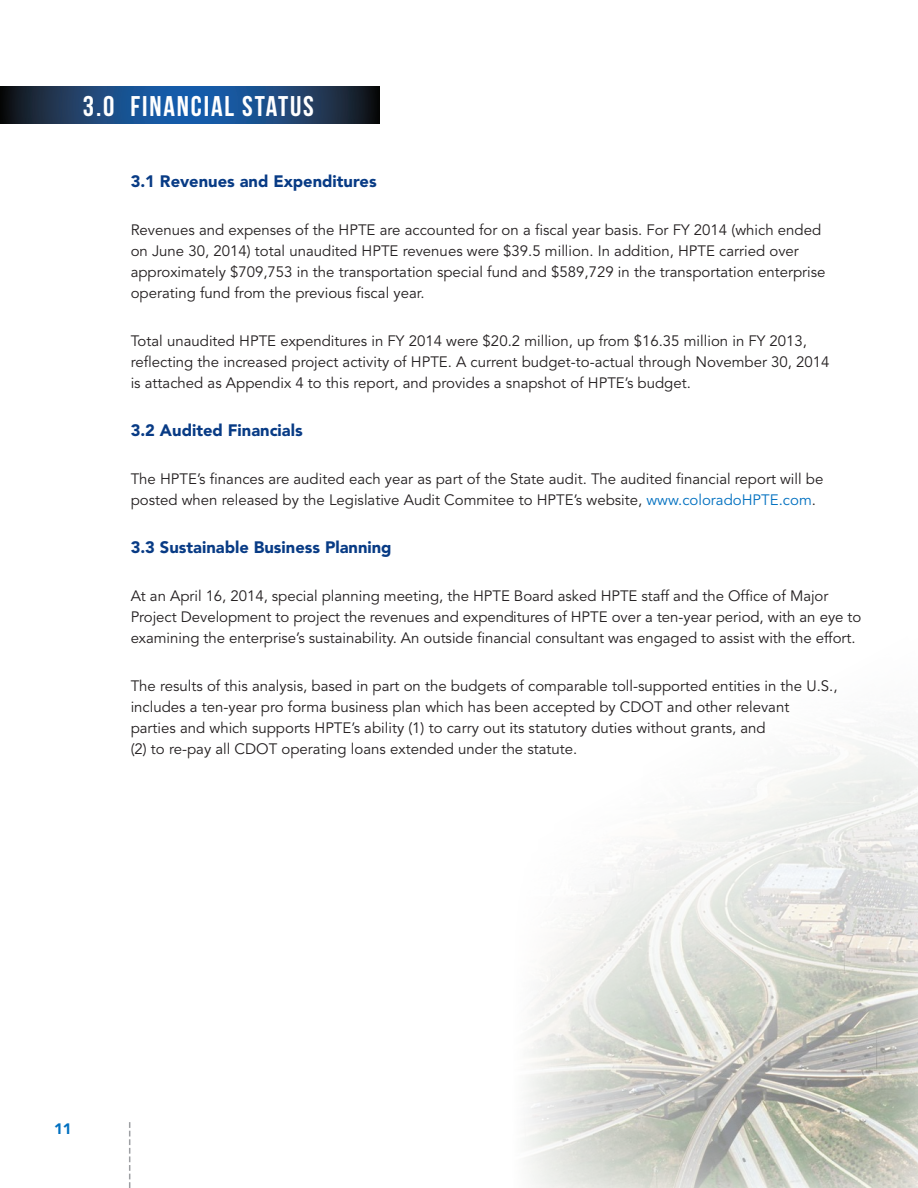
<style>
.page{position:relative;width:918px;height:1188px;background:#fff}
.page>*{position:absolute;margin:0;border:0;box-sizing:border-box;transform-origin:0 0}
.Main_Text{font:28.5px "Bebas Neue";letter-spacing:.065em;color:#fff}
.Main_Text-2{font:900 16.5px "Avenir";color:#083b85}
.Main_Text-3{font:15px/21px "Avenir";color:#231f20}
.t1{font:900 15px "Avenir";color:#0070c0}
.s1{color:#0070c0}
</style>
<div class="page">
<svg style="left:129px;top:1122px;width:1px;height:66px"></svg>
<svg style="left:0;top:86px;width:379px;height:37px;background:#1a416f"></svg>
<img style="left:526px;top:726px;width:392px;height:462px">
<p class="Main_Text" style="left:83px;top:91px;width:233px">3.0 FINANCIAL STATUS</p>
<p class="Main_Text-2" style="left:131px;top:172px;width:247px">3.1 Revenues and Expenditures</p>
<p class="Main_Text-3" style="left:131px;top:220px;width:696px">Revenues and expenses of the HPTE are accounted for on a fiscal year basis. For FY 2014 (which ended on June 30, 2014) total unaudited HPTE revenues were $39.5 million. In addition, HPTE carried over approximately $709,753 in the transportation special fund and $589,729 in the transportation enterprise operating fund from the previous fiscal year.</p>
<p class="Main_Text-3" style="left:131px;top:331px;width:700px">Total unaudited HPTE expenditures in FY 2014 were $20.2 million, up from $16.35 million in FY 2013, reflecting the increased project activity of HPTE. A current budget-to-actual through November 30, 2014 is attached as Appendix 4 to this report, and provides a snapshot of HPTE’s budget.</p>
<p class="Main_Text-2" style="left:131px;top:421px;width:174px">3.2 Audited Financials</p>
<p class="Main_Text-3" style="left:131px;top:469px;width:694px">The HPTE’s finances are audited each year as part of the State audit. The audited financial report will be posted when released by the Legislative Audit Commitee to HPTE’s website, <span class="s1">www.coloradoHPTE.com</span>.</p>
<p class="Main_Text-2" style="left:131px;top:538px;width:262px">3.3 Sustainable Business Planning</p>
<p class="Main_Text-3" style="left:131px;top:586px;width:732px">At an April 16, 2014, special planning meeting, the HPTE Board asked HPTE staff and the Office of Major<br>Project Development to project the revenues and expenditures of HPTE over a ten-year period, with an eye to examining the enterprise’s sustainability. An outside financial consultant was engaged to assist with the effort.</p>
<p class="Main_Text-3" style="left:131px;top:676px;width:708px">The results of this analysis, based in part on the budgets of comparable toll-supported entities in the U.S., includes a ten-year pro forma business plan which has been accepted by CDOT and other relevant parties and which supports HPTE’s ability (1) to carry out its statutory duties without grants, and<br>(2) to re-pay all CDOT operating loans extended under the statute.</p>
<p class="t1" style="left:54px;top:1119px;width:19px">11</p>
</div>
